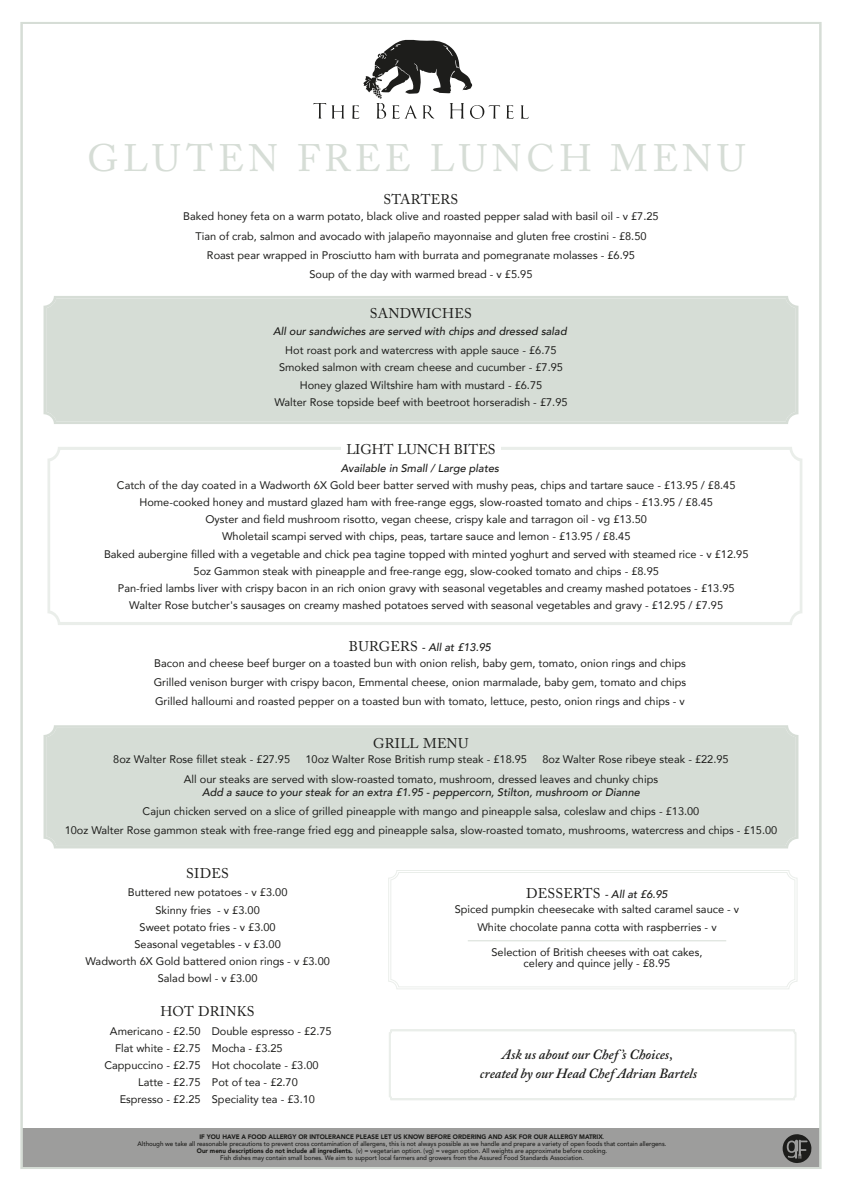
<style>
.page{position:relative;width:842px;height:1191px;background:#fff}
.page>*{position:absolute;margin:0;border:0;box-sizing:border-box;transform-origin:0 0}
.t1{font:38px "Adobe Caslon Pro";letter-spacing:.12em;color:#d6ddd6}
.t2{font:italic 600 14px/19.4px "Adobe Caslon Pro";color:#1d1d1b;text-align:center}
.t3{font:14px "Adobe Caslon Pro";letter-spacing:.01em;color:#1d1d1b}
.t4{font:11px/17.2px "Avenir";color:#1d1d1b;text-align:center}
.t5{font:italic 500 11px "Avenir";color:#1d1d1b}
.t6{font:500 6.5px/7px "Avenir";color:#1d1d1b;text-align:center;scale:.95 1}
.s1{font-family:"Adobe Caslon Pro";font-weight:400;font-style:normal;font-size:14px}
.s2{font-family:"Adobe Caslon Pro";font-size:14px}
.s3{font-weight:500;font-style:italic}
.s4{font-weight:900}
</style>
<div class="page">
<div style="left:22px;top:1128px;width:798px;height:39px;background:#9d9d9c"></div>
<svg style="left:782px;top:1134px;width:30px;height:29px"></svg>
<svg style="left:47px;top:447px;width:755px;height:178px"></svg>
<div style="left:341px;top:437px;width:159px;height:25px;background:#fff"></div>
<div style="left:44px;top:725px;width:754px;height:123px;background:#d6ddd6"></div>
<div style="left:44px;top:296px;width:754px;height:128px;background:#d6ddd6"></div>
<svg style="left:388px;top:870px;width:409px;height:119px"></svg>
<hr style="left:468px;top:940px;width:258px;height:1px;background:#d6ddd6">
<svg style="left:389px;top:1029px;width:407px;height:71px"></svg>
<svg style="left:521px;top:105px;width:8px;height:14px"></svg>
<svg style="left:332px;top:105px;width:12px;height:13px"></svg>
<svg style="left:313px;top:103px;width:13px;height:15px"></svg>
<svg style="left:506px;top:105px;width:8px;height:14px"></svg>
<svg style="left:352px;top:40px;width:148px;height:79px"></svg>
<h1 class="t1" style="left:87px;top:136px;width:659px">GLUTEN FREE LUNCH MENU</h1>
<p class="t3" style="left:384px;top:191px;width:76px">STARTERS</p>
<p class="t4" style="left:183px;top:207px;width:477px;line-height:19.2px">Baked honey feta on a warm potato, black olive and roasted pepper salad with basil oil - v £7.25<br>Tian of crab, salmon and avocado with jalapeño mayonnaise and gluten free crostini - £8.50<br>Roast pear wrapped in Prosciutto ham with burrata and pomegranate molasses - £6.95<br>Soup of the day with warmed bread - v £5.95</p>
<p class="t3" style="left:370px;top:305px;width:104px">SANDWICHES</p>
<p class="t5" style="left:273px;top:325px;width:295px">All our sandwiches are served with chips and dressed salad</p>
<p class="t4" style="left:274px;top:341px;width:295px">Hot roast pork and watercress with apple sauce - £6.75<br>Smoked salmon with cream cheese and cucumber - £7.95<br>Honey glazed Wiltshire ham with mustard - £6.75<br>Walter Rose topside beef with beetroot horseradish - £7.95</p>
<p class="t3" style="left:346px;top:441px;width:151px">LIGHT LUNCH BITES</p>
<p class="t5" style="left:341px;top:461px;width:160px">Available in Small / Large plates</p>
<p class="t4" style="left:104px;top:476px;width:646px">Catch of the day coated in a Wadworth 6X Gold beer batter served with mushy peas, chips and tartare sauce - £13.95 / £8.45<br>Home-cooked honey and mustard glazed ham with free-range eggs, slow-roasted tomato and chips - £13.95 / £8.45<br>Oyster and field mushroom risotto, vegan cheese, crispy kale and tarragon oil - vg £13.50<br>Wholetail scampi served with chips, peas, tartare sauce and lemon - £13.95 / £8.45<br>Baked aubergine filled with a vegetable and chick pea tagine topped with minted yoghurt and served with steamed rice - v £12.95<br>5oz Gammon steak with pineapple and free-range egg, slow-cooked tomato and chips - £8.95<br>Pan-fried lambs liver with crispy bacon in an rich onion gravy with seasonal vegetables and creamy mashed potatoes - £13.95<br>Walter Rose butcher's sausages on creamy mashed potatoes served with seasonal vegetables and gravy - £12.95 / £7.95</p>
<p class="t5" style="left:349px;top:640px;width:144px"><span class="s1">BURGERS</span> - All at £13.95</p>
<p class="t4" style="left:154px;top:653px;width:534px;line-height:19.2px;text-align:justify">Bacon and cheese beef burger on a toasted bun with onion relish, baby gem, tomato, onion rings and chips Grilled venison burger with crispy bacon, Emmental cheese, onion marmalade, baby gem, tomato and chips Grilled halloumi and roasted pepper on a toasted bun with tomato, lettuce, pesto, onion rings and chips - v</p>
<p class="t3" style="left:373px;top:735px;width:97px">GRILL MENU</p>
<p class="t4" style="left:113px;top:750px;width:178px">8oz Walter Rose fillet steak - £27.95</p>
<p class="t4" style="left:305px;top:750px;width:223px">10oz Walter Rose British rump steak - £18.95</p>
<p class="t4" style="left:184px;top:749px;width:546px;line-height:19.2px;text-align:left;text-indent:358px">8oz Walter Rose ribeye steak - £22.95<br>All our steaks are served with slow-roasted tomato, mushroom, dressed leaves and chunky chips</p>
<p class="t5" style="left:202px;top:785px;width:439px">Add a sauce to your steak for an extra £1.95 - peppercorn, Stilton, mushroom or Dianne</p>
<p class="t4" style="left:65px;top:801px;width:714px;line-height:19.2px">Cajun chicken served on a slice of grilled pineapple with mango and pineapple salsa, coleslaw and chips - £13.00<br>10oz Walter Rose gammon steak with free-range fried egg and pineapple salsa, slow-roasted tomato, mushrooms, watercress and chips - £15.00</p>
<p class="t3" style="left:186px;top:865px;width:44px">SIDES</p>
<p class="t4" style="left:85px;top:883px;width:246px">Buttered new potatoes - v £3.00<br>Skinny fries - v £3.00<br>Sweet potato fries - v £3.00<br>Seasonal vegetables - v £3.00<br>Wadworth 6X Gold battered onion rings - v £3.00<br>Salad bowl - v £3.00</p>
<p class="t3" style="left:160px;top:1003px;width:96px">HOT DRINKS</p>
<p class="t4" style="left:104px;top:1021px;width:98px;text-align:right">Americano - £2.50<br>Flat white - £2.75<br>Cappuccino - £2.75<br>Latte - £2.75<br>Espresso - £2.25</p>
<p class="t4" style="left:212px;top:1021px;width:121px;text-align:left">Double espresso - £2.75<br>Mocha - £3.25<br>Hot chocolate - £3.00<br>Pot of tea - £2.70<br>Speciality tea - £3.10</p>
<p class="t4" style="left:455px;top:886px;width:286px;line-height:15.6px"><span class="s2">DESSERTS</span> <span class="s3">- All at £6.95<br></span>Spiced pumpkin cheesecake with salted caramel sauce - v</p>
<p class="t4" style="left:477px;top:918px;width:241px">White chocolate panna cotta with raspberries - v</p>
<p class="t4" style="left:491px;top:946px;width:212px;line-height:11.2px">Selection of British cheeses with oat cakes, celery and quince jelly - £8.95</p>
<p class="t2" style="left:480px;top:1044px;width:219px">Ask us about our Chef ’s Choices,<br>created by our Head Chef Adrian Bartels</p>
<p class="t6" style="left:138px;top:1133px;width:558px"><span class="s4">IF YOU HAVE A FOOD ALLERGY OR INTOLERANCE PLEASE LET US KNOW BEFORE ORDERING AND ASK FOR OUR ALLERGY MATRIX</span>.<br>Although we take all reasonable precautions to prevent cross contamination of allergens, this is not always possible as we handle and prepare a variety of open foods that contain allergens.<br><span class="s4">Our menu descriptions do not include all ingredients.</span> (v) = vegetarian option. (vg) = vegan option. All weights are approximate before cooking.<br>Fish dishes may contain small bones. We aim to support local farmers and growers from the Assured Food Standards Association.</p>
</div>
